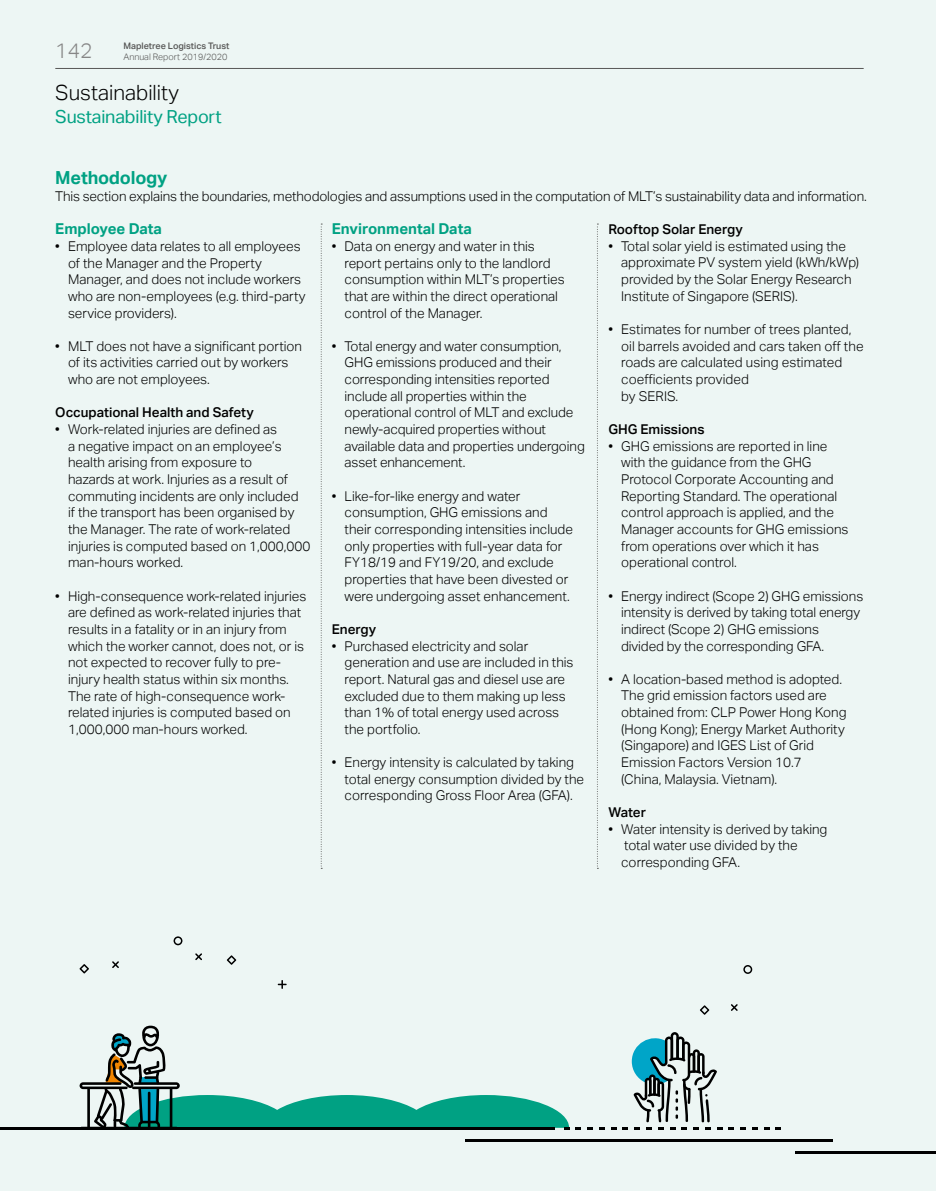
<style>
.page{position:relative;width:936px;height:1191px;background:#fff}
.page>*{position:absolute;margin:0;border:0;box-sizing:border-box;transform-origin:0 0}
.t1{font:300 21px "Aktiv Grotesk";color:#000}
.t2{font:300 21px "Aktiv Grotesk";color:#878787}
.t3{font:18px "Aktiv Grotesk";letter-spacing:-.01em;color:#00a183}
.t4{font:700 18px "Aktiv Grotesk";letter-spacing:-.01em;color:#00a183}
.t5{font:700 15px "Aktiv Grotesk";color:#00a183}
.t6{font:300 13.5px/16.6px "Aktiv Grotesk";color:#000}
.t7{font:500 13.5px "Aktiv Grotesk";color:#000}
.t8{font:500 9px "Aktiv Grotesk";color:#575756}
.t9{font:300 9px "Aktiv Grotesk";color:#575756}
</style>
<div class="page">
<hr style="left:935px;top:0;width:1px;height:1191px;background:#edf6f4">
<div style="left:0;top:0;width:935px;height:1191px;background:#edf6f4"></div>
<hr style="left:465px;top:1139px;width:368px;height:3px;background:#000">
<hr style="left:795px;top:1151px;width:140px;height:2px;background:#000">
<hr style="left:0;top:1127px;width:554px;height:2px;background:#000">
<svg style="left:80px;top:1025px;width:489px;height:104px"></svg>
<svg style="left:575px;top:1127px;width:6px;height:2px"></svg>
<svg style="left:587px;top:1127px;width:6px;height:2px"></svg>
<svg style="left:728px;top:1127px;width:6px;height:2px"></svg>
<svg style="left:740px;top:1127px;width:17px;height:2px"></svg>
<svg style="left:775px;top:1127px;width:6px;height:2px"></svg>
<svg style="left:700px;top:1005px;width:9px;height:9px"></svg>
<svg style="left:743px;top:965px;width:9px;height:9px"></svg>
<svg style="left:731px;top:1004px;width:6px;height:7px"></svg>
<svg style="left:622px;top:1032px;width:100px;height:97px"></svg>
<svg style="left:227px;top:955px;width:9px;height:9px"></svg>
<svg style="left:79px;top:964px;width:10px;height:9px"></svg>
<svg style="left:173px;top:936px;width:9px;height:9px"></svg>
<svg style="left:195px;top:953px;width:7px;height:7px"></svg>
<svg style="left:112px;top:961px;width:7px;height:7px"></svg>
<svg style="left:278px;top:980px;width:8px;height:9px"></svg>
<svg style="left:321px;top:224px;width:1px;height:645px"></svg>
<svg style="left:597px;top:224px;width:1px;height:645px"></svg>
<hr style="left:55px;top:68px;width:808px;height:1px;background:#575756">
<p class="t8" style="left:123px;top:41px;width:108px">Mapletree Logistics Trust</p>
<h1 class="t2" style="left:55px;top:38px;width:39px">142</h1>
<p class="t9" style="left:123px;top:51px;width:106px">Annual Report 2019/2020</p>
<h1 class="t1" style="left:55px;top:81px;width:125px">Sustainability</h1>
<h2 class="t3" style="left:55px;top:106px;width:168px">Sustainability Report</h2>
<h2 class="t4" style="left:55px;top:167px;width:114px">Methodology</h2>
<p class="t6" style="left:55px;top:188px;width:812px">This section explains the boundaries, methodologies and assumptions used in the computation of MLT’s sustainability data and information.</p>
<p class="t5" style="left:55px;top:220px;width:108px">Employee Data</p>
<p class="t6" style="left:68px;top:238px;width:239px;text-indent:-13px">• Employee data relates to all employees of the Manager and the Property Manager, and does not include workers who are non-employees (e.g. third-party service providers).</p>
<p class="t6" style="left:68px;top:338px;width:235px;text-indent:-13px">• MLT does not have a significant portion of its activities carried out by workers who are not employees.</p>
<p class="t7" style="left:55px;top:405px;width:200px">Occupational Health and Safety</p>
<p class="t6" style="left:68px;top:421px;width:244px;text-indent:-13px">• Work-related injuries are defined as<br>a negative impact on an employee’s health arising from exposure to<br>hazards at work. Injuries as a result of commuting incidents are only included<br>if the transport has been organised by the Manager. The rate of work-related injuries is computed based on 1,000,000 man-hours worked.</p>
<p class="t6" style="left:68px;top:587px;width:240px;text-indent:-13px">• High-consequence work-related injuries are defined as work-related injuries that results in a fatality or in an injury from which the worker cannot, does not, or is not expected to recover fully to pre&shy;injury health status within six months.<br>The rate of high-consequence work&shy;related injuries is computed based on 1,000,000 man-hours worked.</p>
<p class="t5" style="left:332px;top:220px;width:141px">Environmental Data</p>
<p class="t6" style="left:344px;top:238px;width:221px;text-indent:-13px">• Data on energy and water in this report pertains only to the landlord consumption within MLT’s properties that are within the direct operational control of the Manager.</p>
<p class="t6" style="left:344px;top:338px;width:242px;text-indent:-13px">• Total energy and water consumption, GHG emissions produced and their corresponding intensities reported include all properties within the operational control of MLT and exclude newly-acquired properties without available data and properties undergoing asset enhancement.</p>
<p class="t6" style="left:344px;top:488px;width:230px;text-indent:-13px">• Like-for-like energy and water consumption, GHG emissions and their corresponding intensities include only properties with full-year data for FY18/19 and FY19/20, and exclude properties that have been divested or were undergoing asset enhancement.</p>
<p class="t7" style="left:332px;top:621px;width:46px">Energy</p>
<p class="t6" style="left:344px;top:637px;width:230px;text-indent:-13px">• Purchased electricity and solar generation and use are included in this report. Natural gas and diesel use are excluded due to them making up less than 1% of total energy used across the portfolio.</p>
<p class="t6" style="left:344px;top:754px;width:241px;text-indent:-13px">• Energy intensity is calculated by taking total energy consumption divided by the corresponding Gross Floor Area (GFA).</p>
<p class="t7" style="left:608px;top:222px;width:136px">Rooftop Solar Energy</p>
<p class="t6" style="left:621px;top:238px;width:239px;text-indent:-13px">• Total solar yield is estimated using the approximate PV system yield (kWh/kWp) provided by the Solar Energy Research Institute of Singapore (SERIS).</p>
<p class="t6" style="left:621px;top:321px;width:244px;text-indent:-13px">• Estimates for number of trees planted, oil barrels avoided and cars taken off the roads are calculated using estimated coefficients provided<br>by SERIS.</p>
<p class="t7" style="left:608px;top:421px;width:98px">GHG Emissions</p>
<p class="t6" style="left:621px;top:438px;width:229px;text-indent:-13px">• GHG emissions are reported in line with the guidance from the GHG Protocol Corporate Accounting and Reporting Standard. The operational control approach is applied, and the Manager accounts for GHG emissions from operations over which it has operational control.</p>
<p class="t6" style="left:621px;top:587px;width:244px;text-indent:-13px">• Energy indirect (Scope 2) GHG emissions intensity is derived by taking total energy indirect (Scope 2) GHG emissions divided by the corresponding GFA.</p>
<p class="t6" style="left:621px;top:671px;width:227px;text-indent:-13px">• A location-based method is adopted.<br>The grid emission factors used are obtained from: CLP Power Hong Kong (Hong Kong); Energy Market Authority (Singapore) and IGES List of Grid Emission Factors Version 10.7<br>(China, Malaysia. Vietnam).</p>
<p class="t7" style="left:608px;top:804px;width:39px">Water</p>
<p class="t6" style="left:621px;top:820px;width:208px;text-indent:-13px">• Water intensity is derived by taking total water use divided by the corresponding GFA.</p>
</div>
